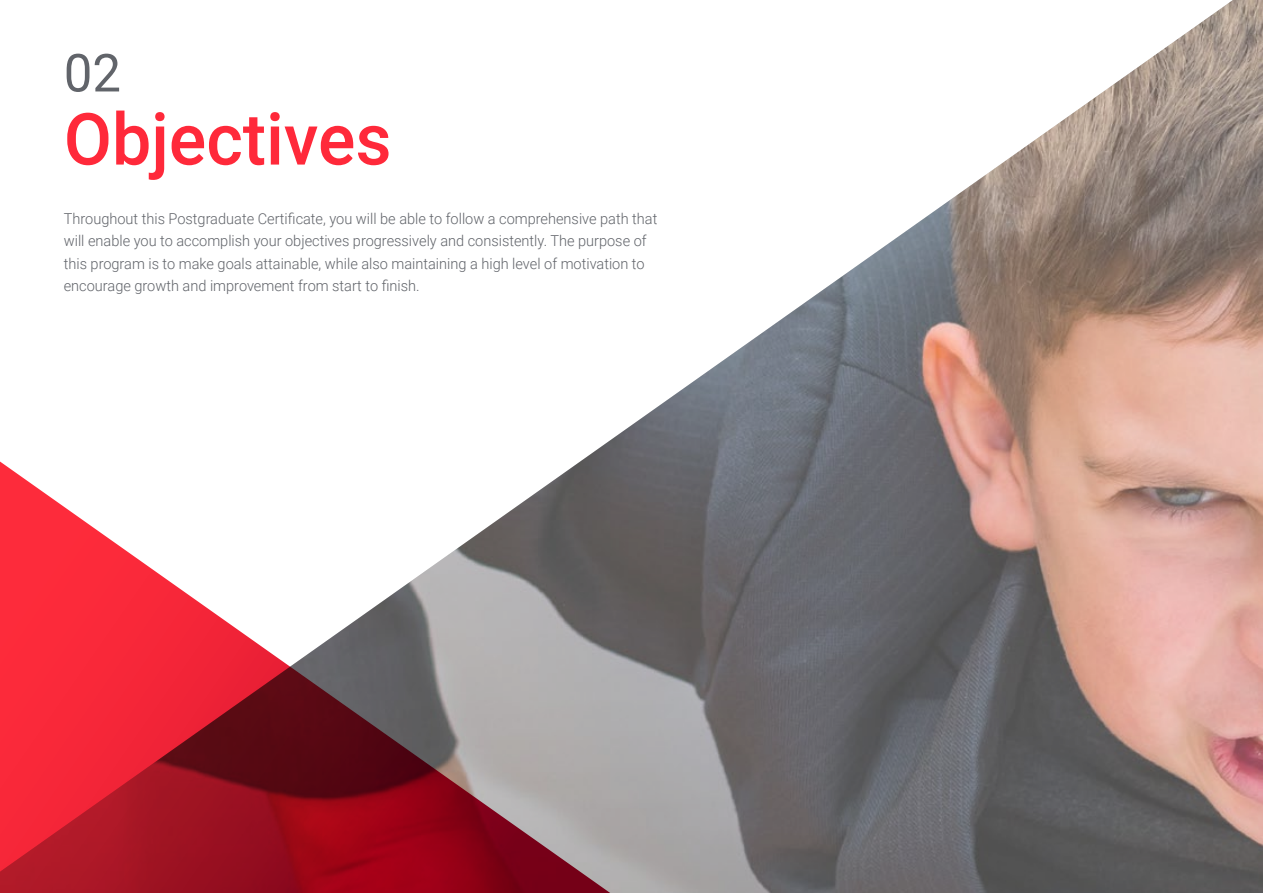
<style>
.page{position:relative;width:1263px;height:893px;background:#fff}
.page>*{position:absolute;margin:0;border:0;box-sizing:border-box;transform-origin:0 0}
.t1{font:500 72px "Roboto";color:#ff293a}
.t2{font:52.5px "Roboto";color:#61646a}
.t3{font:300 15px/22.5px "Roboto";color:#61646a}
</style>
<div class="page">
<img style="left:602px;top:0;width:661px;height:893px">
<svg style="left:0;top:446px;width:640px;height:447px"></svg>
<h2 class="t2" style="left:64px;top:36px;width:59px">02</h2>
<h1 class="t1" style="left:64px;top:89px;width:329px">Objectives</h1>
<p class="t3" style="left:64px;top:207px;width:595px">Throughout this Postgraduate Certificate, you will be able to follow a comprehensive path that will enable you to accomplish your objectives progressively and consistently. The purpose of this program is to make goals attainable, while also maintaining a high level of motivation to encourage growth and improvement from start to finish.</p>
</div>
